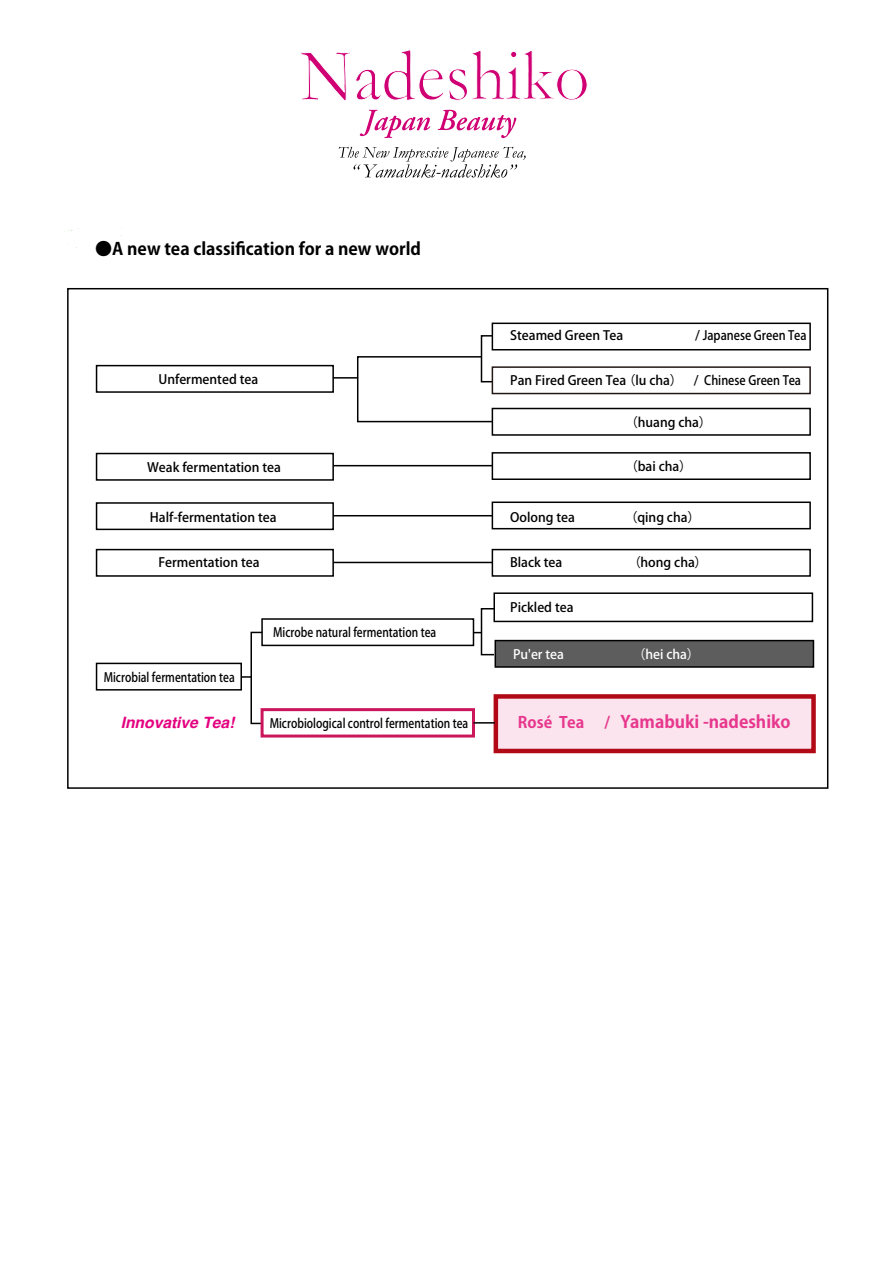
<style>
.page{position:relative;width:893px;height:1263px;background:#fff}
.page>*{position:absolute;margin:0;border:0;box-sizing:border-box;transform-origin:0 0}
.t1{font:700 17.1px "Koz Go Pr 6 N";color:#000}
.t2{font:700 17.1px "Koz Go Pr 6 N";color:#e7378d}
.t3{font:italic 700 15.6px "Helvetica";color:#e4007f}
.t4{font:700 15.6px "Koz Go Pr 6 N";color:#e7378d}
.t5{font:500 12.9px "Koz Go Pr 6 N";color:#000}
.t6{font:500 12.9px "Koz Go Pr 6 N";color:#000;scale:.84 1}
.t7{font:500 12.9px "Koz Go Pr 6 N";color:#fff}
</style>
<div class="page">
<div style="left:495px;top:641px;width:318px;height:26px;background:#5e5d5d"></div>
<div style="left:494px;top:640px;width:320px;height:28px;border:2px solid #000"></div>
<div style="left:481px;top:335px;width:12px;height:47px;border:2px solid #000"></div>
<div style="left:250px;top:632px;width:13px;height:92px;border:2px solid #000"></div>
<div style="left:481px;top:608px;width:14px;height:47px;border:2px solid #000"></div>
<div style="left:496px;top:696px;width:317px;height:55px;background:#fbe4ee"></div>
<div style="left:494px;top:694px;width:322px;height:59px;border:4px solid #b10916"></div>
<div style="left:96px;top:365px;width:238px;height:28px;border:2px solid #000"></div>
<div style="left:96px;top:453px;width:238px;height:28px;border:2px solid #000"></div>
<div style="left:96px;top:502px;width:238px;height:28px;border:2px solid #000"></div>
<div style="left:96px;top:549px;width:238px;height:28px;border:2px solid #000"></div>
<div style="left:96px;top:663px;width:146px;height:27px;border:2px solid #000"></div>
<div style="left:492px;top:323px;width:319px;height:27px;border:2px solid #000"></div>
<div style="left:492px;top:366px;width:319px;height:28px;border:2px solid #221815"></div>
<div style="left:492px;top:452px;width:319px;height:28px;border:2px solid #000"></div>
<div style="left:492px;top:501px;width:319px;height:28px;border:2px solid #000"></div>
<div style="left:492px;top:549px;width:319px;height:28px;border:2px solid #000"></div>
<div style="left:493px;top:592px;width:320px;height:30px;border:2px solid #000"></div>
<div style="left:261px;top:618px;width:213px;height:28px;border:2px solid #000"></div>
<div style="left:261px;top:708px;width:214px;height:29px;border:3px solid #cc165c"></div>
<hr style="left:473px;top:722px;width:22px;height:2px;background:#000">
<hr style="left:333px;top:377px;width:24px;height:2px;background:#000">
<svg style="left:241px;top:676px;width:11px;height:2px"></svg>
<hr style="left:333px;top:562px;width:159px;height:1px;background:#000">
<hr style="left:333px;top:465px;width:159px;height:1px;background:#000">
<hr style="left:333px;top:515px;width:159px;height:1px;background:#000">
<div style="left:492px;top:408px;width:319px;height:28px;border:2px solid #000"></div>
<svg style="left:356px;top:355px;width:137px;height:68px"></svg>
<svg style="left:300px;top:50px;width:287px;height:128px"></svg>
<h1 class="t1" style="left:95px;top:239px;width:327px">●A new tea classification for a new world</h1>
<p class="t5" style="left:158px;top:372px;width:101px">Unfermented tea</p>
<p class="t5" style="left:147px;top:460px;width:135px">Weak fermentation tea</p>
<p class="t5" style="left:150px;top:509px;width:128px">Half-fermentation tea</p>
<p class="t5" style="left:158px;top:555px;width:103px">Fermentation tea</p>
<p class="t6" style="left:104px;top:670px;width:158px">Microbial fermentation tea</p>
<p class="t3" style="left:121px;top:710px;width:115px">Innovative Tea!</p>
<p class="t6" style="left:273px;top:625px;width:196px">Microbe natural fermentation tea</p>
<p class="t6" style="left:270px;top:715px;width:238px">Microbiological control fermentation tea</p>
<p class="t5" style="left:510px;top:328px;width:140px">Steamed Green Tea　　</p>
<p class="t5" style="left:695px;top:328px;width:113px">/ Japanese Green Tea</p>
<p class="t5" style="left:623px;top:373px;width:61px">（lu cha）</p>
<p class="t5" style="left:510px;top:373px;width:118px">Pan Fired Green Tea</p>
<p class="t5" style="left:694px;top:373px;width:109px">/ Chinese Green Tea</p>
<p class="t5" style="left:625px;top:415px;width:88px">（huang cha(</p>
<p class="t5" style="left:625px;top:459px;width:68px">（bai cha(</p>
<p class="t5" style="left:510px;top:509px;width:66px">Oolong tea</p>
<p class="t5" style="left:618px;top:509px;width:84px">　（qing cha(</p>
<p class="t5" style="left:510px;top:555px;width:67px">Black tea　</p>
<p class="t5" style="left:618px;top:555px;width:91px">　 （hong cha(</p>
<p class="t5" style="left:510px;top:600px;width:65px">Pickled tea</p>
<p class="t7" style="left:513px;top:647px;width:53px">Pu'er tea</p>
<p class="t7" style="left:633px;top:647px;width:68px">（hei cha(</p>
<p class="t4" style="left:518px;top:714px;width:68px">Rosé Tea</p>
<p class="t4" style="left:605px;top:714px;width:7px">/</p>
<h1 class="t2" style="left:620px;top:712px;width:172px">Yamabuki -nadeshiko</h1>
</div>
